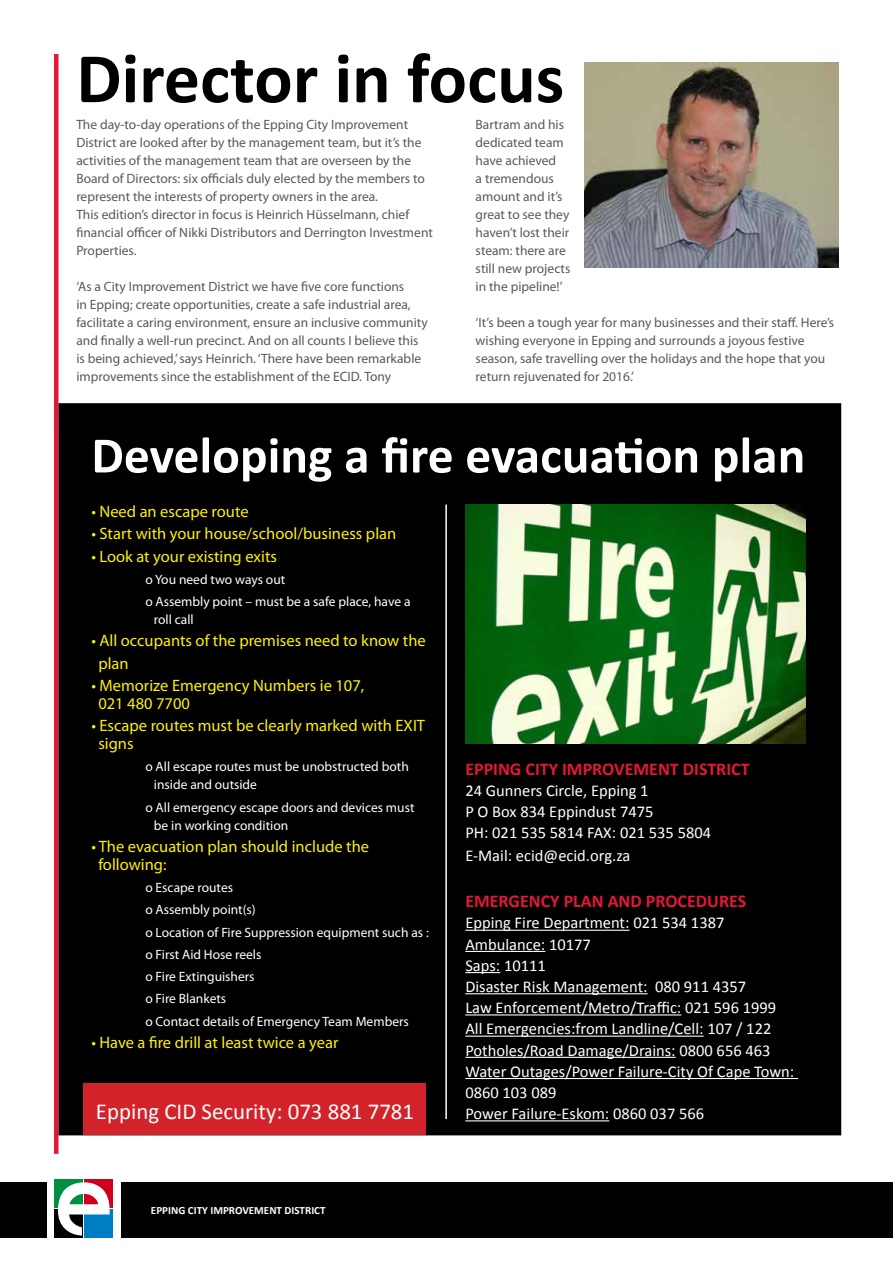
<style>
.page{position:relative;width:893px;height:1263px;background:#fff}
.page>*{position:absolute;margin:0;border:0;box-sizing:border-box;transform-origin:0 0}
.t1{font:700 71.7px "Calibri";color:#000}
.t2{font:700 51.6px "Calibri";color:#fff}
.t3{font:22.95px "Calibri";color:#fff}
.t4{font:700 18px "Calibri";color:#e31837}
.t5{font:16.5px/21.1px "Calibri";color:#fff}
.t6{font:16.5px/18px "Myriad Pro";color:#fff200}
.t7{font:13.5px/18px "Myriad Pro";color:#58595b}
.t8{font:13.5px/22.2px "Myriad Pro";color:#fff}
.t9{font:700 11.1px "Calibri";color:#fff}
</style>
<div class="page">
<div style="left:54px;top:1179px;width:28px;height:28px;background:#008f40"></div>
<div style="left:84px;top:1179px;width:28px;height:28px;background:#cf001c"></div>
<div style="left:84px;top:1209px;width:28px;height:28px;background:#007ec5"></div>
<div style="left:54px;top:1209px;width:28px;height:28px;background:#000"></div>
<svg style="left:57px;top:1181px;width:53px;height:55px"></svg>
<div style="left:121px;top:1182px;width:772px;height:55px;background:#000"></div>
<div style="left:0;top:1182px;width:47px;height:55px;background:#000"></div>
<hr style="left:54px;top:54px;width:4px;height:1100px;background:#e31837">
<img style="left:585px;top:63px;width:254px;height:205px">
<div style="left:59px;top:404px;width:781px;height:731px;background:#000"></div>
<hr style="left:465px;top:930px;width:165px;height:1px;background:#fff">
<hr style="left:465px;top:951px;width:80px;height:1px;background:#fff">
<hr style="left:465px;top:972px;width:35px;height:1px;background:#fff">
<hr style="left:465px;top:993px;width:183px;height:1px;background:#fff">
<hr style="left:465px;top:1014px;width:216px;height:1px;background:#fff">
<hr style="left:465px;top:1035px;width:239px;height:2px;background:#fff">
<hr style="left:465px;top:1057px;width:211px;height:1px;background:#fff">
<hr style="left:465px;top:1078px;width:333px;height:1px;background:#fff">
<hr style="left:465px;top:1120px;width:144px;height:1px;background:#fff">
<div style="left:83px;top:1083px;width:343px;height:52px;background:#d2232a"></div>
<hr style="left:445px;top:505px;width:2px;height:614px;background:#fff">
<img style="left:465px;top:505px;width:340px;height:239px">
<h1 class="t1" style="left:76px;top:28px;width:489px">Director in focus</h1>
<p class="t7" style="left:76px;top:115px;width:358px">The day-to-day operations of the Epping City Improvement District are looked after by the management team, but it’s the activities of the management team that are overseen by the Board of Directors: six officials duly elected by the members to represent the interests of property owners in the area.<br>This edition’s director in focus is Heinrich Hüsselmann, chief financial officer of Nikki Distributors and Derrington Investment Properties.</p>
<p class="t7" style="left:76px;top:277px;width:353px">‘As a City Improvement District we have five core functions<br>in Epping; create opportunities, create a safe industrial area, facilitate a caring environment, ensure an inclusive community and finally a well-run precinct. And on all counts I believe this is being achieved,’ says Heinrich. ‘There have been remarkable improvements since the establishment of the ECID. Tony</p>
<p class="t7" style="left:476px;top:115px;width:96px">Bartram and his dedicated team have achieved<br>a tremendous amount and it’s great to see they haven’t lost their steam: there are still new projects in the pipeline!’</p>
<p class="t7" style="left:476px;top:313px;width:360px">‘It’s been a tough year for many businesses and their staff. Here’s wishing everyone in Epping and surrounds a joyous festive season, safe travelling over the holidays and the hope that you return rejuvenated for 2016.’</p>
<h2 class="t2" style="left:91px;top:419px;width:715px">Developing a fire evacuation plan</h2>
<p class="t6" style="left:91px;top:502px;width:159px">• Need an escape route</p>
<p class="t6" style="left:91px;top:524px;width:306px">• Start with your house/school/business plan</p>
<p class="t6" style="left:91px;top:547px;width:187px">• Look at your existing exits</p>
<p class="t8" style="left:145px;top:568px;width:267px">o You need two ways out<br>o Assembly point – must be a safe place, have a</p>
<p class="t8" style="left:154px;top:608px;width:41px">roll call</p>
<p class="t6" style="left:98px;top:629px;width:329px;line-height:22.2px;text-indent:-7px">• All occupants of the premises need to know the plan</p>
<p class="t6" style="left:98px;top:676px;width:267px;text-indent:-7px">• Memorize Emergency Numbers ie 107,<br>021 480 7700</p>
<p class="t6" style="left:98px;top:716px;width:328px;text-indent:-7px">• Escape routes must be clearly marked with EXIT signs</p>
<p class="t8" style="left:154px;top:757px;width:256px;line-height:18px;text-indent:-9px">o All escape routes must be unobstructed both inside and outside</p>
<p class="t8" style="left:154px;top:798px;width:262px;line-height:18px;text-indent:-9px">o All emergency escape doors and devices must be in working condition</p>
<p class="t6" style="left:98px;top:837px;width:272px;text-indent:-7px">• The evacuation plan should include the following:</p>
<p class="t8" style="left:145px;top:876px;width:285px">o Escape routes<br>o Assembly point(s)<br>o Location of Fire Suppression equipment such as : o First Aid Hose reels<br>o Fire Extinguishers<br>o Fire Blankets<br>o Contact details of Emergency Team Members</p>
<p class="t6" style="left:91px;top:1033px;width:249px">• Have a fire drill at least twice a year</p>
<h3 class="t4" style="left:465px;top:756px;width:286px">EPPING CITY IMPROVEMENT DISTRICT</h3>
<p class="t5" style="left:465px;top:779px;width:247px">24 Gunners Circle, Epping 1<br>P O Box 834 Eppindust 7475<br>PH: 021 535 5814 FAX: 021 535 5804</p>
<p class="t5" style="left:465px;top:845px;width:167px">E-Mail: ecid@ecid.org.za</p>
<h3 class="t4" style="left:465px;top:888px;width:282px">EMERGENCY PLAN AND PROCEDURES</h3>
<p class="t5" style="left:465px;top:912px;width:331px">Epping Fire Department: 021 534 1387<br>Ambulance: 10177<br>Saps: 10111<br>Disaster Risk Management: 080 911 4357<br>Law Enforcement/Metro/Traffic: 021 596 1999<br>All Emergencies:from Landline/Cell: 107 / 122<br>Potholes/Road Damage/Drains: 0800 656 463<br>Water Outages/Power Failure-City Of Cape Town:<br>0860 103 089</p>
<h3 class="t3" style="left:96px;top:1095px;width:320px">Epping CID Security: 073 881 7781</h3>
<p class="t5" style="left:465px;top:1102px;width:240px">Power Failure-Eskom: 0860 037 566</p>
<p class="t9" style="left:151px;top:1202px;width:176px">EPPING CITY IMPROVEMENT DISTRICT</p>
</div>
